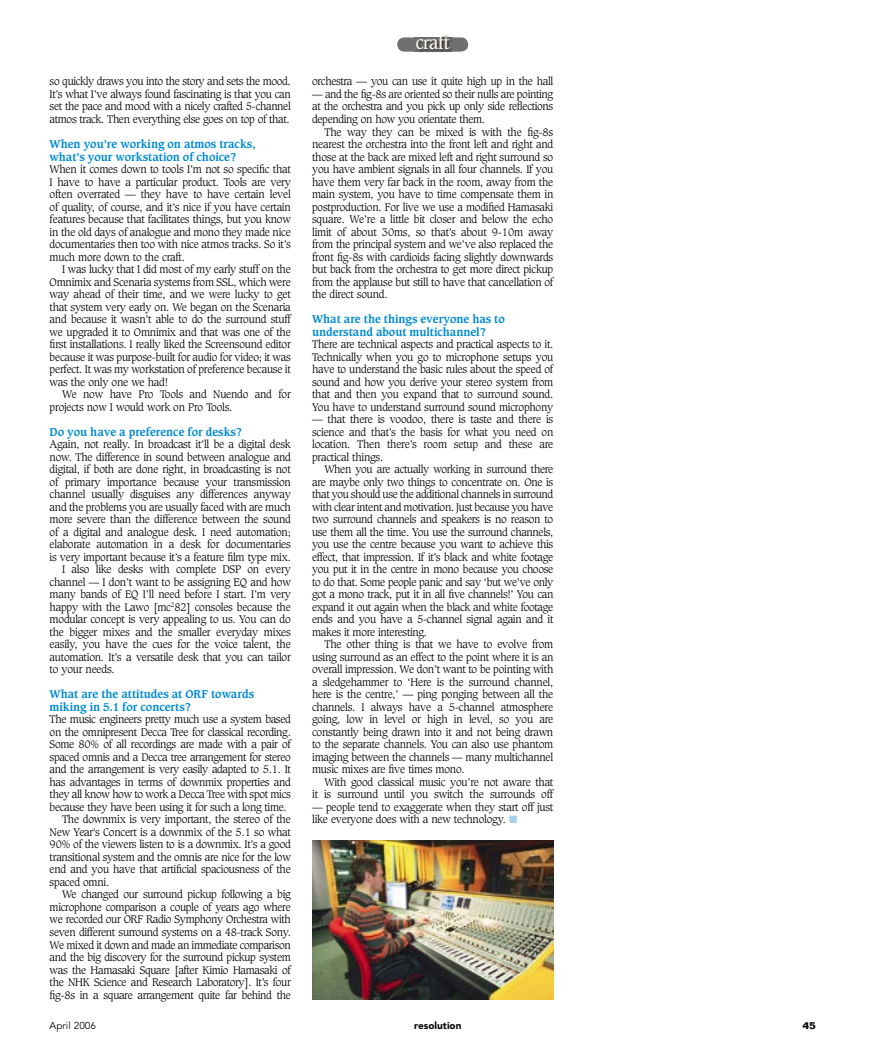
<style>
.page{position:relative;width:869px;height:1053px;background:#fff}
.page>*{position:absolute;margin:0;border:0;box-sizing:border-box;transform-origin:0 0}
.t1{font:17.5px "Caxton";letter-spacing:-.03em;color:#fdf8ed}
.t2{font:700 11px/12.5px "Caxton";letter-spacing:-.005em;color:#008ad2}
.t3{font:300 10.62px/12.5px "Caxton";letter-spacing:-.02em;color:#070707;text-align:justify}
.t4{font:900 10px "Avenir";color:#070707}
.t5{font:10px "Avenir";color:#070707}
.t6{font:700 10px "Folio";color:#070707}
.s1{color:#a8cfec}
</style>
<div class="page">
<div style="left:397px;top:37px;width:71px;height:15px;background:#70706e;border-radius:7px"></div>
<img style="left:441px;top:34px;width:8px;height:3px">
<img style="left:416px;top:37px;width:36px;height:15px">
<img style="left:312px;top:840px;width:241px;height:159px">
<p class="t3" style="left:50px;top:76px;width:242px">so quickly draws you into the story and sets the mood.<br>It’s what I’ve always found fascinating is that you can set the pace and mood with a nicely crafted 5-channel atmos track. Then everything else goes on top of that.</p>
<p class="t2" style="left:50px;top:138px;width:207px">When you’re working on atmos tracks, what’s your workstation of choice?</p>
<p class="t3" style="left:50px;top:163px;width:242px">When it comes down to tools I’m not so specific that I have to have a particular product. Tools are very often overrated — they have to have certain level of quality, of course, and it’s nice if you have certain features because that facilitates things, but you know in the old days of analogue and mono they made nice documentaries then too with nice atmos tracks. So it’s much more down to the craft.</p>
<p class="t3" style="left:50px;top:263px;width:242px;text-indent:12px">I was lucky that I did most of my early stuff on the Omnimix and Scenaria systems from SSL, which were way ahead of their time, and we were lucky to get that system very early on. We began on the Scenaria and because it wasn’t able to do the surround stuff we upgraded it to Omnimix and that was one of the first installations. I really liked the Screensound editor because it was purpose-built for audio for video; it was perfect. It was my workstation of preference because it was the only one we had!</p>
<p class="t3" style="left:50px;top:388px;width:242px;text-indent:12px">We now have Pro Tools and Nuendo and for projects now I would work on Pro Tools.</p>
<p class="t2" style="left:50px;top:425px;width:194px">Do you have a preference for desks?</p>
<p class="t3" style="left:50px;top:438px;width:242px">Again, not really. In broadcast it’ll be a digital desk</p>
<p class="t3" style="left:50px;top:451px;width:242px">now. The difference in sound between analogue and</p>
<p class="t3" style="left:50px;top:463px;width:242px">digital, if both are done right, in broadcasting is not</p>
<p class="t3" style="left:50px;top:476px;width:242px">of primary importance because your transmission</p>
<p class="t3" style="left:50px;top:488px;width:242px">channel usually disguises any differences anyway</p>
<p class="t3" style="left:50px;top:501px;width:242px">and the problems you are usually faced with are much</p>
<p class="t3" style="left:50px;top:513px;width:242px">more severe than the difference between the sound</p>
<p class="t3" style="left:50px;top:526px;width:242px">of a digital and analogue desk. I need automation;</p>
<p class="t3" style="left:50px;top:538px;width:242px">elaborate automation in a desk for documentaries</p>
<p class="t3" style="left:50px;top:551px;width:242px">is very important because it’s a feature film type mix.</p>
<p class="t3" style="left:62px;top:563px;width:230px">I also like desks with complete DSP on every</p>
<p class="t3" style="left:50px;top:576px;width:242px">channel — I don’t want to be assigning EQ and how</p>
<p class="t3" style="left:50px;top:588px;width:242px">many bands of EQ I’ll need before I start. I’m very</p>
<p class="t3" style="left:50px;top:601px;width:242px">happy with the Lawo [mc<sup>2</sup>82] consoles because the</p>
<p class="t3" style="left:50px;top:613px;width:242px">modular concept is very appealing to us. You can do</p>
<p class="t3" style="left:50px;top:626px;width:242px">the bigger mixes and the smaller everyday mixes</p>
<p class="t3" style="left:50px;top:638px;width:242px">easily, you have the cues for the voice talent, the</p>
<p class="t3" style="left:50px;top:651px;width:242px">automation. It’s a versatile desk that you can tailor</p>
<p class="t3" style="left:50px;top:663px;width:66px">to your needs.</p>
<p class="t2" style="left:50px;top:688px;width:206px">What are the attitudes at ORF towards miking in 5.1 for concerts?</p>
<p class="t3" style="left:50px;top:713px;width:242px">The music engineers pretty much use a system based</p>
<p class="t3" style="left:50px;top:726px;width:242px">on the omnipresent Decca Tree for classical recording.</p>
<p class="t3" style="left:50px;top:738px;width:242px">Some 80% of all recordings are made with a pair of</p>
<p class="t3" style="left:50px;top:751px;width:242px">spaced omnis and a Decca tree arrangement for stereo</p>
<p class="t3" style="left:50px;top:763px;width:242px">and the arrangement is very easily adapted to 5.1. It</p>
<p class="t3" style="left:50px;top:776px;width:242px">has advantages in terms of downmix properties and</p>
<p class="t3" style="left:50px;top:788px;width:242px">they all know how to work a Decca Tree with spot mics</p>
<p class="t3" style="left:50px;top:801px;width:238px">because they have been using it for such a long time.</p>
<p class="t3" style="left:62px;top:813px;width:230px">The downmix is very important, the stereo of the</p>
<p class="t3" style="left:50px;top:826px;width:242px">New Year's Concert is a downmix of the 5.1 so what</p>
<p class="t3" style="left:50px;top:838px;width:242px">90% of the viewers listen to is a downmix. It’s a good</p>
<p class="t3" style="left:50px;top:851px;width:242px">transitional system and the omnis are nice for the low</p>
<p class="t3" style="left:50px;top:863px;width:242px">end and you have that artificial spaciousness of the</p>
<p class="t3" style="left:50px;top:876px;width:61px">spaced omni.</p>
<p class="t3" style="left:62px;top:888px;width:230px">We changed our surround pickup following a big</p>
<p class="t3" style="left:50px;top:901px;width:242px">microphone comparison a couple of years ago where</p>
<p class="t3" style="left:50px;top:913px;width:242px">we recorded our ORF Radio Symphony Orchestra with</p>
<p class="t3" style="left:50px;top:926px;width:242px">seven different surround systems on a 48-track Sony.</p>
<p class="t3" style="left:50px;top:938px;width:242px">We mixed it down and made an immediate comparison</p>
<p class="t3" style="left:50px;top:951px;width:242px">and the big discovery for the surround pickup system</p>
<p class="t3" style="left:50px;top:963px;width:242px">was the Hamasaki Square [after Kimio Hamasaki of</p>
<p class="t3" style="left:50px;top:976px;width:242px">the NHK Science and Research Laboratory]. It’s four</p>
<p class="t3" style="left:50px;top:988px;width:242px">fig-8s in a square arrangement quite far behind the</p>
<h1 class="t1" style="left:415px;top:33px;width:35px">craft</h1>
<p class="t3" style="left:312px;top:76px;width:242px">orchestra — you can use it quite high up in the hall</p>
<p class="t3" style="left:312px;top:88px;width:242px">— and the fig-8s are oriented so their nulls are pointing at the orchestra and you pick up only side reflections depending on how you orientate them.</p>
<p class="t3" style="left:312px;top:126px;width:242px;text-indent:12px">The way they can be mixed is with the fig-8s nearest the orchestra into the front left and right and those at the back are mixed left and right surround so you have ambient signals in all four channels. If you have them very far back in the room, away from the main system, you have to time compensate them in postproduction. For live we use a modified Hamasaki square. We’re a little bit closer and below the echo limit of about 30ms, so that’s about 9-10m away from the principal system and we’ve also replaced the front fig-8s with cardioids facing slightly downwards but back from the orchestra to get more direct pickup from the applause but still to have that cancellation of the direct sound.</p>
<p class="t2" style="left:312px;top:313px;width:194px">What are the things everyone has to understand about multichannel?</p>
<p class="t3" style="left:312px;top:338px;width:242px">There are technical aspects and practical aspects to it.<br>Technically when you go to microphone setups you have to understand the basic rules about the speed of sound and how you derive your stereo system from that and then you expand that to surround sound.<br>You have to understand surround sound microphony</p>
<p class="t3" style="left:312px;top:413px;width:242px">— that there is voodoo, there is taste and there is science and that’s the basis for what you need on location. Then there’s room setup and these are practical things.</p>
<p class="t3" style="left:312px;top:463px;width:242px;text-indent:12px">When you are actually working in surround there are maybe only two things to concentrate on. One is that you should use the additional channels in surround with clear intent and motivation. Just because you have two surround channels and speakers is no reason to use them all the time. You use the surround channels, you use the centre because you want to achieve this effect, that impression. If it’s black and white footage you put it in the centre in mono because you choose to do that. Some people panic and say ‘but we’ve only got a mono track, put it in all five channels!’ You can expand it out again when the black and white footage ends and you have a 5-channel signal again and it makes it more interesting.</p>
<p class="t3" style="left:312px;top:638px;width:242px;text-indent:12px">The other thing is that we have to evolve from using surround as an effect to the point where it is an overall impression. We don’t want to be pointing with a sledgehammer to ‘Here is the surround channel, here is the centre,’ — ping ponging between all the channels. I always have a 5-channel atmosphere going, low in level or high in level, so you are constantly being drawn into it and not being drawn to the separate channels. You can also use phantom imaging between the channels — many multichannel music mixes are five times mono.</p>
<p class="t3" style="left:312px;top:776px;width:242px;text-align:right">With good classical music you’re not aware that<br>it is surround until you switch the surrounds off</p>
<p class="t3" style="left:312px;top:801px;width:242px">— people tend to exaggerate when they start off just like everyone does with a new technology. <span class="s1">■</span></p>
<p class="t5" style="left:50px;top:1019px;width:48px">April 2006</p>
<p class="t4" style="left:414px;top:1019px;width:49px">resolution</p>
<p class="t6" style="left:802px;top:1019px;width:15px">45</p>
</div>
